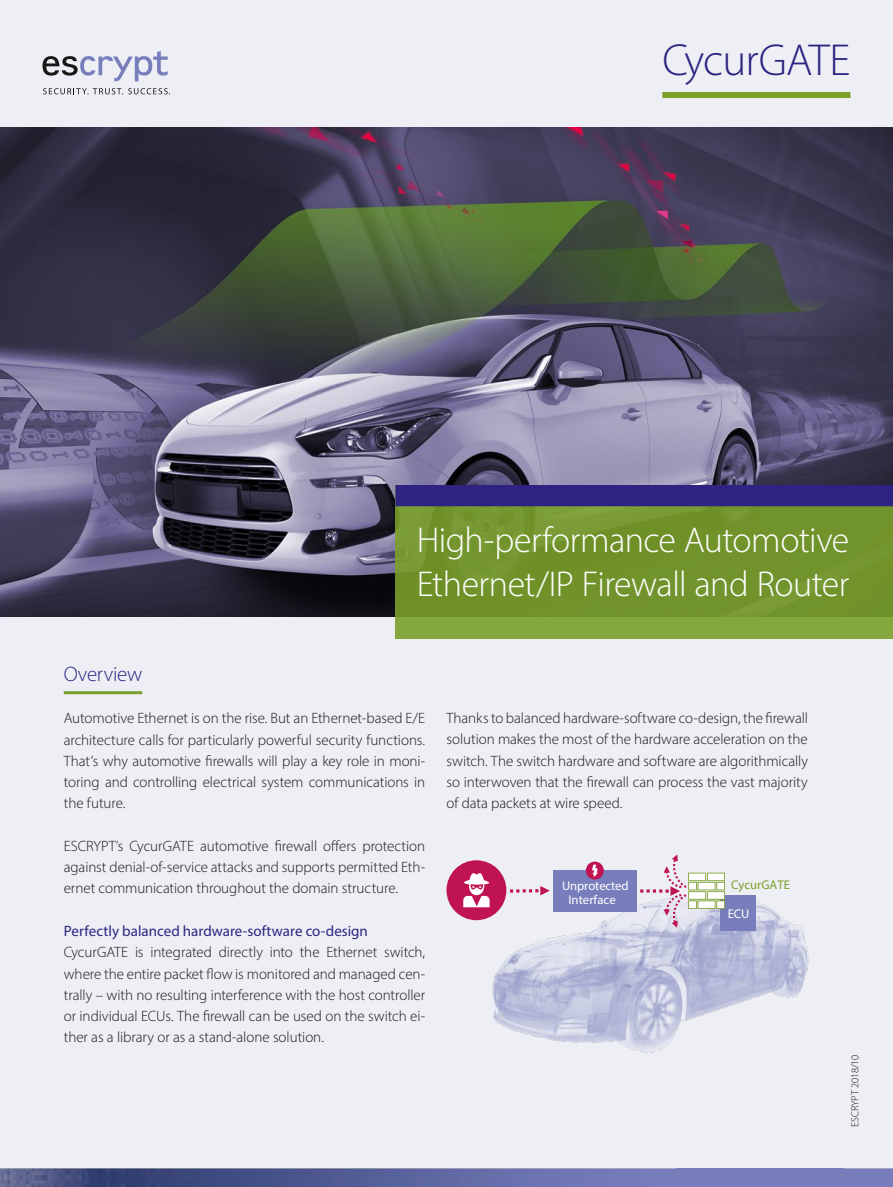
<style>
.page{position:relative;width:893px;height:1187px;background:#fff}
.page>*{position:absolute;margin:0;border:0;box-sizing:border-box;transform-origin:0 0}
.t1{font:300 45px "Myriad Pro";letter-spacing:-.02em;color:#2e2382}
.t2{font:300 36px/43.2px "Myriad Pro";letter-spacing:-.015em;color:#fff}
.t3{font:300 21px "Myriad Pro";letter-spacing:-.01em;color:#2e2382}
.t4{font:300 15px/21.3px "Myriad Pro";color:#181716;text-align:justify}
.t5{font:15px "Myriad Pro";color:#2e2382}
.t6{font:12.6px/13.8px "Myriad Pro";letter-spacing:-.005em;color:#fff;text-align:center}
.t7{font:12.6px "Myriad Pro";letter-spacing:.005em;color:#7aa02a}
.t8{font:300 10.5px "Myriad Pro";color:#181716}
</style>
<div class="page">
<div style="left:0;top:0;width:893px;height:1186px;background:#edeff5"></div>
<img style="left:0;top:128px;width:893px;height:489px">
<svg style="left:395px;top:506px;width:498px;height:132px;background:#74962f"></svg>
<div style="left:395px;top:485px;width:498px;height:21px;background:#2e2382"></div>
<hr style="left:64px;top:691px;width:78px;height:3px;background:#7aa02a">
<img style="left:0;top:1168px;width:893px;height:18px">
<div style="left:662px;top:92px;width:188px;height:6px;background:#7aa02a"></div>
<svg style="left:43px;top:88px;width:127px;height:6px"></svg>
<svg style="left:43px;top:51px;width:125px;height:30px"></svg>
<img style="left:465px;top:875px;width:344px;height:178px">
<div style="left:720px;top:895px;width:36px;height:36px;background:#787ebc"></div>
<div style="left:553px;top:870px;width:84px;height:41px;background:#787ebc"></div>
<svg style="left:510px;top:885px;width:40px;height:10px"></svg>
<div style="left:446px;top:860px;width:60px;height:60px;background:#bf1352;border-radius:50%"></div>
<svg style="left:463px;top:873px;width:27px;height:34px"></svg>
<svg style="left:640px;top:854px;width:85px;height:73px"></svg>
<div style="left:586px;top:861px;width:18px;height:18px;background:#bf1352;border-radius:50%"></div>
<svg style="left:592px;top:864px;width:6px;height:12px"></svg>
<h1 class="t1" style="left:662px;top:33px;width:190px">CycurGATE</h1>
<h2 class="t2" style="left:417px;top:518px;width:434px">High-performance Automotive<br>Ethernet/IP Firewall and Router</h2>
<h3 class="t3" style="left:64px;top:661px;width:80px">Overview</h3>
<p class="t4" style="left:64px;top:707px;width:363px">Automotive Ethernet is on the rise. But an Ethernet-based E/E architecture calls for particularly powerful security functions.<br>That’s why automotive firewalls will play a key role in moni&shy;toring and controlling electrical system communications in the future.</p>
<p class="t4" style="left:64px;top:835px;width:363px">ESCRYPT’s CycurGATE automotive firewall offers protection against denial-of-service attacks and supports permitted Eth&shy;ernet communication throughout the domain structure.</p>
<p class="t5" style="left:64px;top:921px;width:306px">Perfectly balanced hardware-software co-design</p>
<p class="t4" style="left:64px;top:941px;width:363px">CycurGATE is integrated directly into the Ethernet switch, where the entire packet flow is monitored and managed cen&shy;trally – with no resulting interference with the host controller or individual ECUs. The firewall can be used on the switch ei&shy;ther as a library or as a stand-alone solution.</p>
<p class="t4" style="left:446px;top:707px;width:363px">Thanks to balanced hardware-software co-design, the firewall solution makes the most of the hardware acceleration on the switch. The switch hardware and software are algorithmically so interwoven that the firewall can process the vast majority of data packets at wire speed.</p>
<p class="t6" style="left:562px;top:878px;width:68px">Unprotected<br>Interface</p>
<p class="t7" style="left:731px;top:876px;width:60px">CycurGATE</p>
<p class="t6" style="left:728px;top:906px;width:23px">ECU</p>
<p class="t8" style="left:848px;top:1127px;width:74px;rotate:-90deg">ESCRYPT 2018/10</p>
</div>
